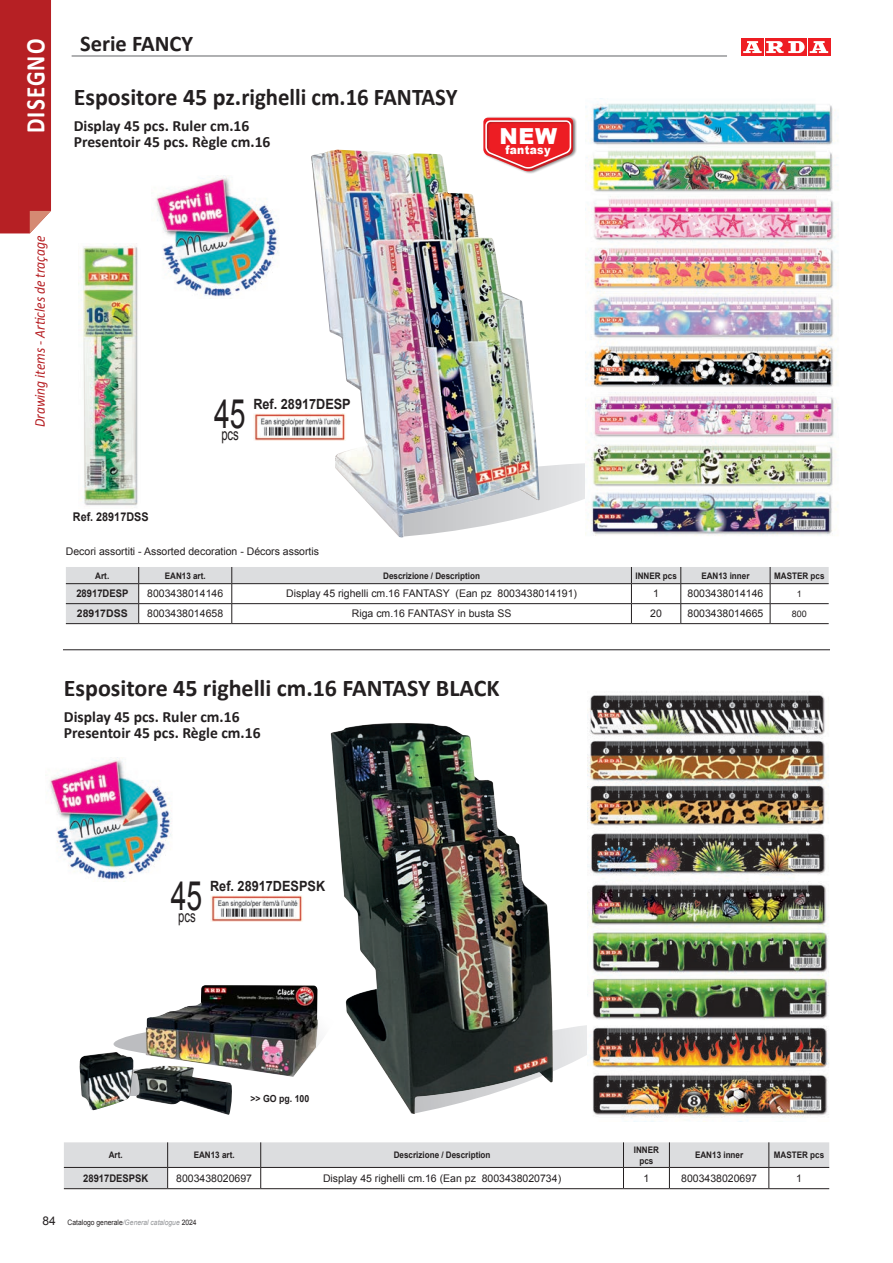
<style>
.page{position:relative;width:893px;height:1263px;background:#fff}
.page>*{position:absolute;margin:0;border:0;box-sizing:border-box;transform-origin:0 0}
.t1{font:40.5px "Arial";color:#231f20;scale:.7 1}
.t2{font:700 27px "Calibri";letter-spacing:.05em;color:#fff;scale:.85 1}
.t3{font:700 24px "Calibri";color:#231f20}
.t4{font:700 22.5px "Calibri";color:#231f20}
.t5{font:900 22.05px "Arial";color:#fff}
.t6{font:16.2px "Arial";color:#231f20;scale:.7 1}
.t7{font:700 15.6px/15.6px "Calibri";color:#231f20}
.t8{font:italic 15px "Calibri";color:#b62024;scale:.9 1}
.t9{font:700 14.1px "Arial";color:#231f20;scale:.9 1}
.t10{font:700 12px "Arial";color:#231f20;scale:.9 1}
.t11{font:900 11.85px "Arial";letter-spacing:.03em;color:#fff;scale:.9 1}
.t12{font:10.5px "Arial";color:#231f20}
.t13{font:700 10.5px "Arial";color:#231f20;scale:.9 1}
.t14{font:700 10.5px "Arial";color:#231f20}
.t15{font:700 9.75px "Arial";color:#231f20;scale:.9 1}
.t16{font:700 9px/10.8px "Arial";color:#231f20;text-align:center;scale:.9 1}
.t17{font:9px "Arial";color:#231f20}
.t18{font:7.5px "Arial";color:#231f20;scale:.9 1}
.s1{font-size:12px}
.s2{font-style:italic;color:#939598}
</style>
<div class="page">
<div style="left:808px;top:38px;width:22px;height:18px;background:#ee1d23"></div>
<div style="left:786px;top:38px;width:21px;height:18px;background:#ee1d23"></div>
<div style="left:765px;top:38px;width:20px;height:18px;background:#ee1d23"></div>
<div style="left:741px;top:38px;width:22px;height:18px;background:#ee1d23"></div>
<svg style="left:743px;top:41px;width:85px;height:12px"></svg>
<hr style="left:72px;top:55px;width:655px;height:2px;background:#6c6d70">
<svg style="left:560px;top:1025px;width:27px;height:43px"></svg>
<img style="left:330px;top:723px;width:230px;height:391px">
<svg style="left:64px;top:1142px;width:765px;height:46px"></svg>
<hr style="left:64px;top:1188px;width:104px;height:1px;background:#231f20">
<hr style="left:168px;top:1188px;width:93px;height:1px;background:#231f20">
<hr style="left:261px;top:1188px;width:362px;height:1px;background:#231f20">
<hr style="left:623px;top:1188px;width:46px;height:1px;background:#231f20">
<hr style="left:669px;top:1188px;width:100px;height:1px;background:#231f20">
<hr style="left:769px;top:1188px;width:60px;height:1px;background:#231f20">
<img style="left:588px;top:691px;width:241px;height:431px">
<img style="left:175px;top:985px;width:143px;height:26px">
<img style="left:79px;top:1011px;width:256px;height:92px">
<img style="left:80px;top:1052px;width:53px;height:58px">
<img style="left:133px;top:1066px;width:100px;height:49px">
<img style="left:210px;top:895px;width:93px;height:27px">
<hr style="left:63px;top:649px;width:767px;height:1px;background:#231f20">
<img style="left:81px;top:245px;width:57px;height:261px">
<svg style="left:540px;top:463px;width:45px;height:50px"></svg>
<img style="left:585px;top:98px;width:254px;height:438px">
<svg style="left:66px;top:567px;width:763px;height:56px"></svg>
<hr style="left:66px;top:623px;width:73px;height:1px;background:#231f20">
<hr style="left:139px;top:623px;width:93px;height:1px;background:#231f20">
<hr style="left:232px;top:623px;width:399px;height:1px;background:#231f20">
<hr style="left:631px;top:623px;width:50px;height:1px;background:#231f20">
<hr style="left:681px;top:623px;width:89px;height:1px;background:#231f20">
<hr style="left:770px;top:623px;width:59px;height:1px;background:#231f20">
<img style="left:253px;top:414px;width:58px;height:26px">
<img style="left:311px;top:150px;width:229px;height:388px">
<div style="left:483px;top:116px;width:94px;height:58px;background:#231f20;opacity:.4"></div>
<div style="left:485px;top:119px;width:90px;height:52px;background:#231f20;opacity:.4"></div>
<svg style="left:483px;top:118px;width:90px;height:53px"></svg>
<img style="left:155px;top:175px;width:124px;height:122px">
<img style="left:49px;top:759px;width:123px;height:121px">
<div style="left:0;top:0;width:51px;height:233px;background:#b62024"></div>
<h2 class="t2" style="left:19px;top:133px;width:113px;rotate:-90deg">DISEGNO</h2>
<h3 class="t4" style="left:80px;top:29px;width:115px">Serie FANCY</h3>
<h3 class="t3" style="left:74px;top:82px;width:385px">Espositore 45 pz.righelli cm.16 FANTASY</h3>
<h3 class="t7" style="left:74px;top:118px;width:198px">Display 45 pcs. Ruler cm.16<br>Presentoir 45 pcs. Règle cm.16</h3>
<h3 class="t5" style="left:499px;top:120px;width:59px">NEW</h3>
<p class="t11" style="left:505px;top:142px;width:52px">fantasy</p>
<h3 class="t8" style="left:31px;top:427px;width:214px;rotate:-90deg">Drawing items - Articles de traçage</h3>
<h1 class="t1" style="left:214px;top:387px;width:47px">45</h1>
<h3 class="t6" style="left:221px;top:424px;width:27px">pcs</h3>
<h3 class="t9" style="left:253px;top:395px;width:110px">Ref. 28917DESP</h3>
<p class="t10" style="left:73px;top:508px;width:86px">Ref. 28917DSS</p>
<p class="t12" style="left:66px;top:544px;width:255px">Decori assortiti - Assorted decoration - Décors assortis</p>
<p class="t16" style="left:95px;top:570px;width:17px">Art.</p>
<p class="t16" style="left:165px;top:570px;width:47px">EAN13 art.</p>
<p class="t16" style="left:383px;top:570px;width:109px">Descrizione / Description</p>
<p class="t16" style="left:635px;top:570px;width:48px">INNER pcs</p>
<p class="t16" style="left:701px;top:570px;width:55px">EAN13 inner</p>
<p class="t16" style="left:774px;top:570px;width:58px">MASTER pcs</p>
<p class="t13" style="left:76px;top:587px;width:59px">28917DESP</p>
<p class="t12" style="left:147px;top:587px;width:77px">8003438014146</p>
<p class="t12" style="left:286px;top:587px;width:292px">Display 45 righelli cm.16 FANTASY (Ean pz 8003438014191)</p>
<p class="t12" style="left:653px;top:587px;width:7px">1</p>
<p class="t12" style="left:687px;top:587px;width:77px">8003438014146</p>
<p class="t17" style="left:797px;top:588px;width:7px">1</p>
<p class="t14" style="left:77px;top:607px;width:52px">28917DSS</p>
<p class="t12" style="left:147px;top:607px;width:77px">8003438014658</p>
<p class="t12" style="left:352px;top:607px;width:161px">Riga cm.16 FANTASY in busta SS</p>
<p class="t12" style="left:650px;top:607px;width:13px">20</p>
<p class="t12" style="left:687px;top:607px;width:77px">8003438014665</p>
<p class="t17" style="left:792px;top:608px;width:17px">800</p>
<h3 class="t3" style="left:64px;top:673px;width:437px">Espositore 45 righelli cm.16 FANTASY BLACK</h3>
<h3 class="t7" style="left:64px;top:708px;width:198px">Display 45 pcs. Ruler cm.16<br>Presentoir 45 pcs. Règle cm.16</h3>
<h1 class="t1" style="left:171px;top:869px;width:47px">45</h1>
<h3 class="t6" style="left:178px;top:905px;width:27px">pcs</h3>
<h3 class="t9" style="left:210px;top:876px;width:129px">Ref. 28917DESPSK</h3>
<p class="t15" style="left:250px;top:1092px;width:67px">&gt;&gt; GO pg. 100</p>
<p class="t16" style="left:109px;top:1150px;width:17px">Art.</p>
<p class="t16" style="left:194px;top:1150px;width:47px">EAN13 art.</p>
<p class="t16" style="left:394px;top:1150px;width:109px">Descrizione / Description</p>
<p class="t16" style="left:634px;top:1144px;width:29px">INNER pcs</p>
<p class="t16" style="left:695px;top:1150px;width:55px">EAN13 inner</p>
<p class="t16" style="left:774px;top:1150px;width:58px">MASTER pcs</p>
<p class="t13" style="left:83px;top:1171px;width:74px">28917DESPSK</p>
<p class="t12" style="left:176px;top:1171px;width:77px">8003438020697</p>
<p class="t12" style="left:323px;top:1171px;width:240px">Display 45 righelli cm.16 (Ean pz 8003438020734)</p>
<p class="t12" style="left:643px;top:1171px;width:7px">1</p>
<p class="t12" style="left:681px;top:1171px;width:77px">8003438020697</p>
<p class="t12" style="left:796px;top:1171px;width:7px">1</p>
<p class="t18" style="left:43px;top:1217px;width:173px"><span class="s1">84</span> Catalogo generale<span class="s2">/General catalogue</span> 2024</p>
</div>
